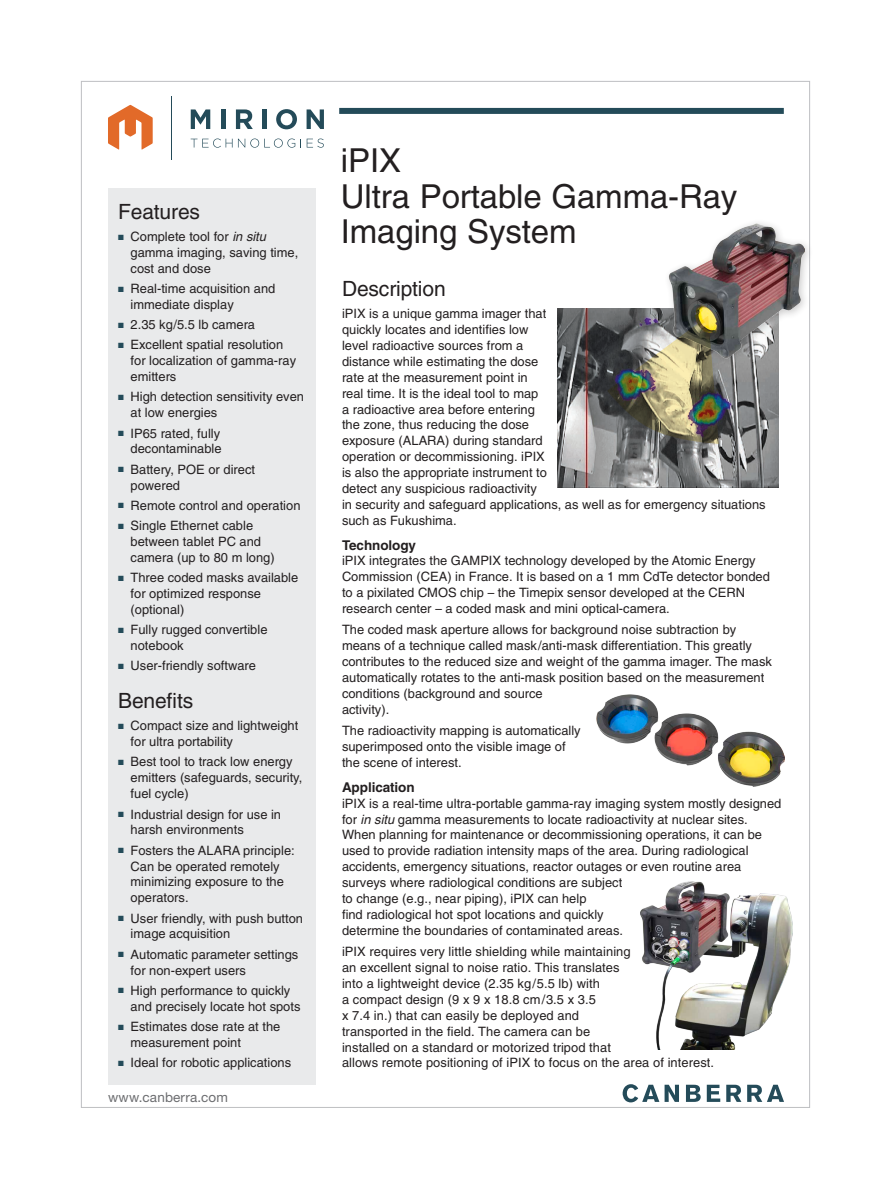
<style>
.page{position:relative;width:891px;height:1188px;background:#fff}
.page>*{position:absolute;margin:0;border:0;box-sizing:border-box;transform-origin:0 0}
.Main_Head{font:33px/35.4px "Helvetica";letter-spacing:-.005em;color:#231f20}
.Heads_for_Features{font:21px "Helvetica";letter-spacing:-.005em;color:#231f20}
.Body_Text_Subhead{font:700 13.5px "Helvetica";letter-spacing:-.005em;color:#231f20}
.t1{font:13.5px "Helvetica Neue";letter-spacing:.015em;color:#6c6d70}
.Body_Text{font:12.9px/15.9px "Helvetica";color:#231f20}
.Body_Text_With_Bulle{font:12.9px/15.9px "Helvetica";color:#231f20}
.s1{color:#244b59}
.s2{font-style:italic}
</style>
<div class="page">
<img style="left:557px;top:308px;width:222px;height:179px">
<div style="left:108px;top:188px;width:208px;height:896px;background:#e9eaeb"></div>
<div style="left:339px;top:108px;width:445px;height:6px;background:#244b59"></div>
<div style="left:664px;top:218px;width:150px;height:150px;background:#231f20;opacity:.25"></div>
<img style="left:661px;top:224px;width:143px;height:140px">
<img style="left:597px;top:695px;width:188px;height:92px">
<img style="left:640px;top:881px;width:153px;height:169px">
<img style="left:607px;top:316px;width:112px;height:128px">
<svg style="left:623px;top:1084px;width:161px;height:18px"></svg>
<hr style="left:171px;top:97px;width:1px;height:63px;background:#244b59">
<svg style="left:191px;top:139px;width:104px;height:9px"></svg>
<svg style="left:306px;top:139px;width:18px;height:9px"></svg>
<svg style="left:191px;top:109px;width:19px;height:20px"></svg>
<hr style="left:221px;top:109px;width:4px;height:20px;background:#244b59">
<svg style="left:236px;top:109px;width:17px;height:20px"></svg>
<hr style="left:262px;top:109px;width:4px;height:20px;background:#244b59">
<svg style="left:276px;top:109px;width:21px;height:20px"></svg>
<svg style="left:307px;top:109px;width:17px;height:20px"></svg>
<svg style="left:108px;top:105px;width:45px;height:45px"></svg>
<p class="Heads_for_Features" style="left:118px;top:200px;width:83px">Features</p>
<p class="Body_Text_With_Bulle" style="left:131px;top:229px;width:169px;text-indent:-12px"><span class="s1">■</span> Complete tool for <span class="s2">in situ </span>gamma imaging, saving time, cost and dose</p>
<p class="Body_Text_With_Bulle" style="left:131px;top:281px;width:146px;text-indent:-12px"><span class="s1">■</span> Real-time acquisition and immediate display</p>
<p class="Body_Text_With_Bulle" style="left:118px;top:317px;width:139px"><span class="s1">■</span> 2.35 kg/5.5 lb camera</p>
<p class="Body_Text_With_Bulle" style="left:131px;top:337px;width:167px;text-indent:-12px"><span class="s1">■</span> Excellent spatial resolution for localization of gamma-ray emitters</p>
<p class="Body_Text_With_Bulle" style="left:131px;top:389px;width:175px;text-indent:-12px"><span class="s1">■</span> High detection sensitivity even at low energies</p>
<p class="Body_Text_With_Bulle" style="left:118px;top:425px;width:105px;text-align:right"><span class="s1">■</span> IP65 rated, fully decontaminable</p>
<p class="Body_Text_With_Bulle" style="left:131px;top:461px;width:126px;text-indent:-12px"><span class="s1">■</span> Battery, POE or direct powered</p>
<p class="Body_Text_With_Bulle" style="left:118px;top:497px;width:184px"><span class="s1">■</span> Remote control and operation</p>
<p class="Body_Text_With_Bulle" style="left:131px;top:518px;width:146px;text-indent:-12px"><span class="s1">■</span> Single Ethernet cable between tablet PC and camera (up to 80 m long)</p>
<p class="Body_Text_With_Bulle" style="left:131px;top:570px;width:169px;text-indent:-12px"><span class="s1">■</span> Three coded masks available for optimized response (optional)</p>
<p class="Body_Text_With_Bulle" style="left:131px;top:622px;width:138px;text-indent:-12px"><span class="s1">■</span> Fully rugged convertible notebook</p>
<p class="Body_Text_With_Bulle" style="left:118px;top:658px;width:139px"><span class="s1">■</span> User-friendly software</p>
<p class="Heads_for_Features" style="left:118px;top:689px;width:77px">Benefits</p>
<p class="Body_Text_With_Bulle" style="left:131px;top:718px;width:169px;text-indent:-12px"><span class="s1">■</span> Compact size and lightweight for ultra portability</p>
<p class="Body_Text_With_Bulle" style="left:131px;top:754px;width:173px;text-indent:-12px"><span class="s1">■</span> Best tool to track low energy emitters (safeguards, security, fuel cycle)</p>
<p class="Body_Text_With_Bulle" style="left:131px;top:806px;width:152px;text-indent:-12px"><span class="s1">■</span> Industrial design for use in harsh environments</p>
<p class="Body_Text_With_Bulle" style="left:131px;top:842px;width:166px;text-indent:-12px"><span class="s1">■</span> Fosters the ALARA principle:<br>Can be operated remotely minimizing exposure to the operators.</p>
<p class="Body_Text_With_Bulle" style="left:131px;top:910px;width:174px;text-indent:-12px"><span class="s1">■</span> User friendly, with push button image acquisition</p>
<p class="Body_Text_With_Bulle" style="left:131px;top:946px;width:169px;text-indent:-12px"><span class="s1">■</span> Automatic parameter settings for non-expert users</p>
<p class="Body_Text_With_Bulle" style="left:131px;top:982px;width:171px;text-indent:-12px"><span class="s1">■</span> High performance to quickly and precisely locate hot spots</p>
<p class="Body_Text_With_Bulle" style="left:131px;top:1018px;width:151px;text-indent:-12px"><span class="s1">■</span> Estimates dose rate at the measurement point</p>
<p class="Body_Text_With_Bulle" style="left:118px;top:1055px;width:175px"><span class="s1">■</span> Ideal for robotic applications</p>
<p class="t1" style="left:108px;top:1089px;width:121px">www.canberra.com</p>
<p class="Main_Head" style="left:341px;top:143px;width:398px">iPIX<br>Ultra Portable Gamma-Ray<br>Imaging System</p>
<p class="Heads_for_Features" style="left:342px;top:277px;width:105px">Description</p>
<p class="Body_Text" style="left:342px;top:306px;width:425px">iPIX is a unique gamma imager that<br>quickly locates and identifies low<br>level radioactive sources from a<br>distance while estimating the dose<br>rate at the measurement point in<br>real time. It is the ideal tool to map<br>a radioactive area before entering<br>the zone, thus reducing the dose<br>exposure (ALARA) during standard<br>operation or decommissioning. iPIX<br>is also the appropriate instrument to<br>detect any suspicious radioactivity<br>in security and safeguard applications, as well as for emergency situations such as Fukushima.</p>
<p class="Body_Text_Subhead" style="left:342px;top:537px;width:76px">Technology</p>
<p class="Body_Text" style="left:342px;top:553px;width:430px">iPIX integrates the GAMPIX technology developed by the Atomic Energy Commission (CEA) in France. It is based on a 1 mm CdTe detector bonded to a pixilated CMOS chip – the Timepix sensor developed at the CERN research center – a coded mask and mini optical-camera.</p>
<p class="Body_Text" style="left:342px;top:622px;width:431px">The coded mask aperture allows for background noise subtraction by means of a technique called mask /anti-mask differentiation. This greatly contributes to the reduced size and weight of the gamma imager. The mask automatically rotates to the anti-mask position based on the measurement conditions (background and source<br>activity).</p>
<p class="Body_Text" style="left:342px;top:723px;width:240px">The radioactivity mapping is automatically superimposed onto the visible image of the scene of interest.</p>
<p class="Body_Text_Subhead" style="left:342px;top:779px;width:74px">Application</p>
<p class="Body_Text" style="left:342px;top:795px;width:441px">iPIX is a real-time ultra-portable gamma-ray imaging system mostly designed for <span class="s2">in situ</span> gamma measurements to locate radioactivity at nuclear sites.<br>When planning for maintenance or decommissioning operations, it can be used to provide radiation intensity maps of the area. During radiological accidents, emergency situations, reactor outages or even routine area surveys where radiological conditions are subject<br>to change (e.g., near piping), iPIX can help<br>find radiological hot spot locations and quickly<br>determine the boundaries of contaminated areas.</p>
<p class="Body_Text" style="left:342px;top:944px;width:374px">iPIX requires very little shielding while maintaining<br>an excellent signal to noise ratio. This translates<br>into a lightweight device (2.35 kg /5.5 lb) with<br>a compact design (9 x 9 x 18.8 cm /3.5 x 3.5<br>x 7.4 in.) that can easily be deployed and<br>transported in the field. The camera can be<br>installed on a standard or motorized tripod that<br>allows remote positioning of iPIX to focus on the area of interest.</p>
</div>
